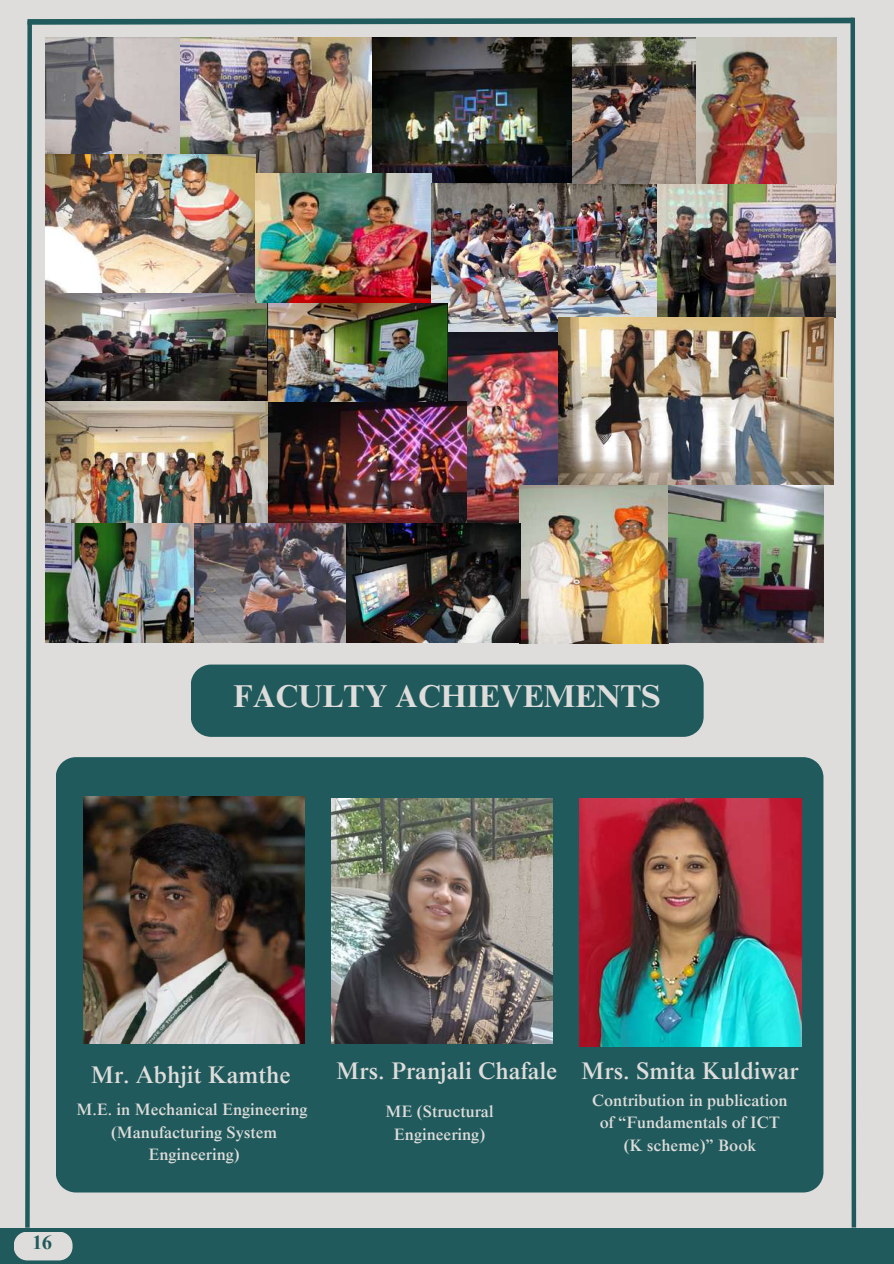
<style>
.page{position:relative;width:894px;height:1264px;background:#fff}
.page>*{position:absolute;margin:0;border:0;box-sizing:border-box;transform-origin:0 0}
.t1{font:700 31.65px "Times NRMT Pro";color:#dedddb}
.t2{font:500 24px "Times NRMT Pro";color:#dedddb}
.t3{font:700 19.5px "Times NRMT Pro";color:#215a5c}
.t4{font:500 16.5px/22.5px "Times NRMT Pro";color:#dedddb;text-align:center}
</style>
<div class="page">
<div style="left:0;top:0;width:893px;height:1263px;background:#dedddb"></div>
<div style="left:0;top:1227px;width:893px;height:36px;background:#215a5c"></div>
<div style="left:14px;top:1231px;width:58px;height:29px;background:#dedddb;border-radius:14px"></div>
<img style="left:22px;top:17px;width:836px;height:1215px">
<div style="left:56px;top:757px;width:767px;height:435px;background:#215a5c"></div>
<img style="left:83px;top:796px;width:221px;height:247px">
<img style="left:579px;top:798px;width:221px;height:248px">
<img style="left:331px;top:798px;width:221px;height:245px">
<h1 class="t1" style="left:233px;top:684px;width:428px">FACULTY ACHIEVEMENTS</h1>
<h2 class="t2" style="left:91px;top:1065px;width:201px">Mr. Abhjit Kamthe</h2>
<p class="t4" style="left:76px;top:1100px;width:233px">M.E. in Mechanical Engineering (Manufacturing System<br>Engineering)</p>
<p class="t3" style="left:32px;top:1235px;width:21px">16</p>
<h2 class="t2" style="left:336px;top:1062px;width:464px">Mrs. Pranjali Chafale Mrs. Smita Kuldiwar</h2>
<p class="t4" style="left:592px;top:1090px;width:197px">Contribution in publication of “Fundamentals of ICT (K scheme)” Book</p>
<p class="t4" style="left:385px;top:1102px;width:109px">ME (Structural<br>Engineering)</p>
</div>
